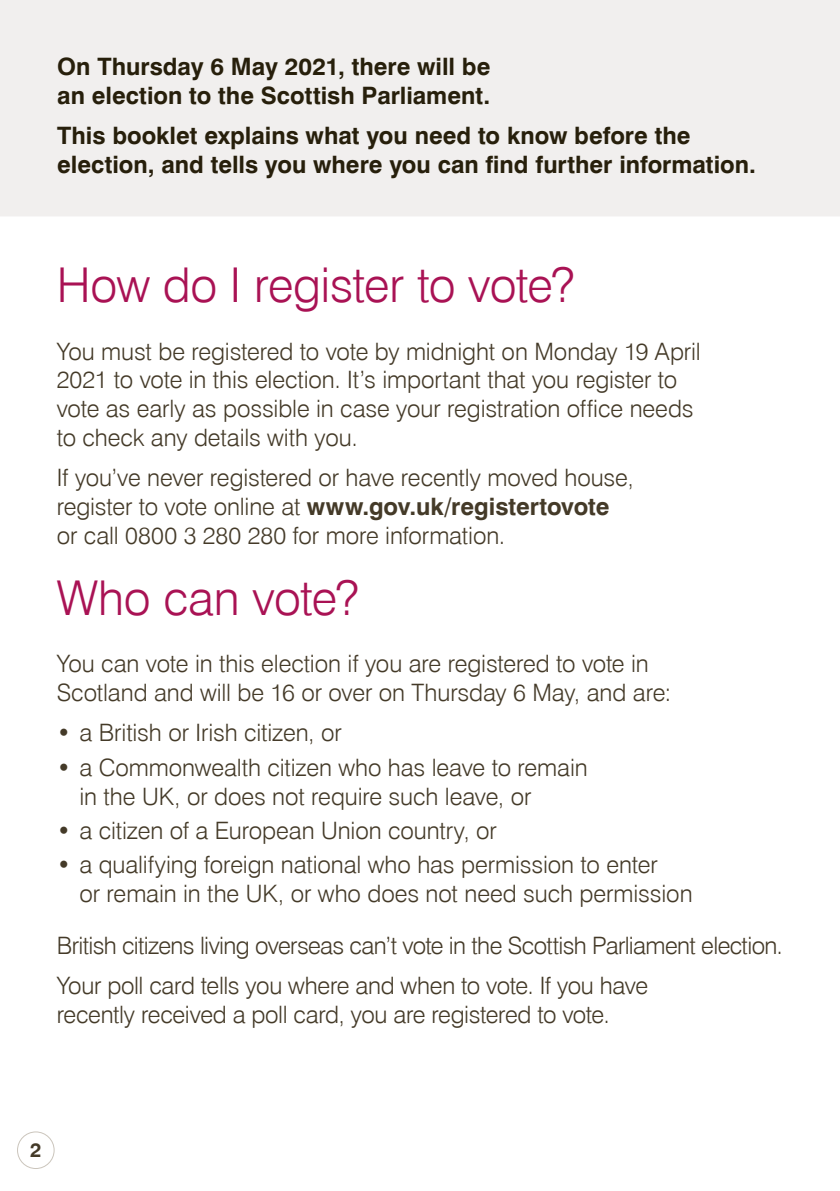
<style>
.page{position:relative;width:840px;height:1191px;background:#fff}
.page>*{position:absolute;margin:0;border:0;box-sizing:border-box;transform-origin:0 0}
.t1{font:300 48px "Swiss 721 BT";letter-spacing:-.015em;color:#a91254}
.t2{font:300 24px/28.8px "Swiss 721 BT";letter-spacing:-.005em;color:#443a28}
.t3{font:700 24px/28.8px "Swiss 721 BT";color:#271f0b}
.t4{font:300 24px "Swiss 721 BT";letter-spacing:-.025em;color:#443a28}
.t5{font:700 20px "Swiss 721 BT";color:#443a28}
.s1{font-weight:700}
</style>
<div class="page">
<div style="left:0;top:0;width:839px;height:216px;background:#f1efee"></div>
<div style="left:17px;top:1131px;width:38px;height:38px;border:1px solid #cbc5bc;border-radius:50%"></div>
<p class="t3" style="left:57px;top:52px;width:434px">On Thursday 6 May 2021, there will be an election to the Scottish Parliament.</p>
<p class="t3" style="left:57px;top:121px;width:699px">This booklet explains what you need to know before the election, and tells you where you can find further information.</p>
<h2 class="t1" style="left:57px;top:256px;width:519px">How do I register to vote?</h2>
<p class="t2" style="left:57px;top:336px;width:645px">You must be registered to vote by midnight on Monday 19 April 2021 to vote in this election. It’s important that you register to vote as early as possible in case your registration office needs to check any details with you.</p>
<p class="t2" style="left:57px;top:463px;width:578px">If you’ve never registered or have recently moved house, register to vote online at <span class="s1">www.gov.uk/registertovote </span>or call 0800 3 280 280 for more information.</p>
<h2 class="t1" style="left:57px;top:569px;width:303px">Who can vote?</h2>
<p class="t2" style="left:57px;top:649px;width:615px">You can vote in this election if you are registered to vote in<br>Scotland and will be 16 or over on Thursday 6 May, and are:</p>
<p class="t2" style="left:57px;top:718px;width:286px">• a British or Irish citizen, or</p>
<p class="t2" style="left:79px;top:752px;width:509px;text-indent:-23px">• a Commonwealth citizen who has leave to remain in the UK, or does not require such leave, or</p>
<p class="t2" style="left:57px;top:816px;width:441px">• a citizen of a European Union country, or</p>
<p class="t2" style="left:79px;top:850px;width:614px;text-indent:-23px">• a qualifying foreign national who has permission to enter<br>or remain in the UK, or who does not need such permission</p>
<p class="t4" style="left:57px;top:930px;width:727px">British citizens living overseas can’t vote in the Scottish Parliament election.</p>
<p class="t2" style="left:57px;top:970px;width:592px">Your poll card tells you where and when to vote. If you have recently received a poll card, you are registered to vote.</p>
<p class="t5" style="left:30px;top:1137px;width:13px">2</p>
</div>
